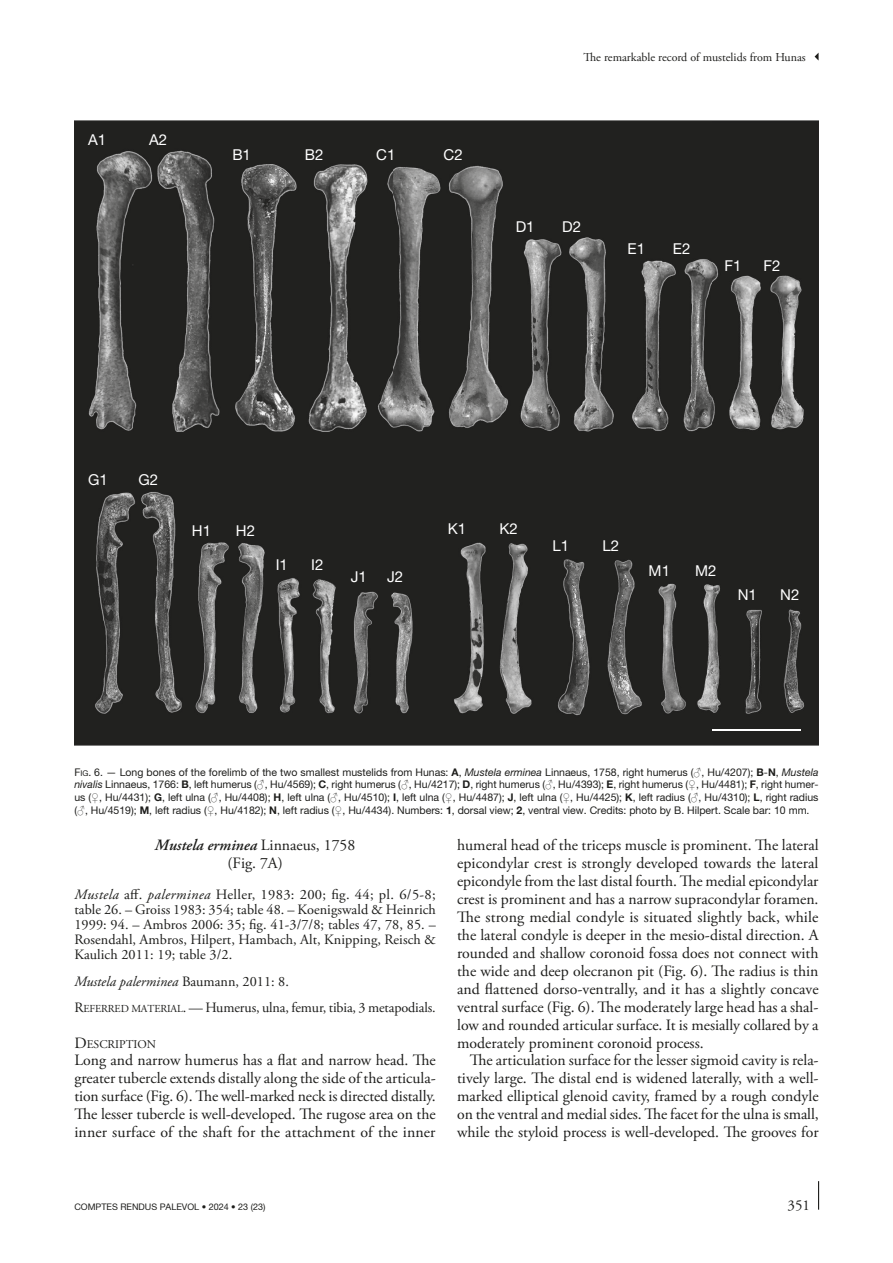
<style>
.page{position:relative;width:893px;height:1263px;background:#fff}
.page>*{position:absolute;margin:0;border:0;box-sizing:border-box;transform-origin:0 0}
.Texte_courant_1er_para{font:15.75px/18px "Adobe Garamond Pro";color:#1d1d1b;text-align:justify}
.Texte_courant_Suite{font:15.75px/18px "Adobe Garamond Pro";color:#1d1d1b;text-align:justify}
.Systématique_Ss-titre_isolé{font:15.75px/18px "Adobe Garamond Pro";color:#1d1d1b;text-align:center}
.t1{font:15px "Helvetica Neue";color:#fff}
.t2{font:15px "Adobe Garamond Pro";color:#1d1d1b}
.Synonymie{font:14.25px/14.9px "Adobe Garamond Pro";letter-spacing:.005em;color:#1d1d1b;text-align:justify}
.Matériel-diagnose{font:14.25px "Adobe Garamond Pro";letter-spacing:-.01em;color:#1d1d1b}
.Synonymie-2{font:italic 14.25px "Adobe Garamond Pro";color:#1d1d1b}
.t3{font:12px "Adobe Garamond Pro";color:#1d1d1b}
.Titre_2{font:11.85px "Adobe Garamond";color:#1d1d1b}
.t4{font:10.5px/12.8px "Helvetica Neue";color:#1d1d1b;text-align:justify}
.t5{font:9px "Helvetica Neue";color:#1d1d1b}
.s1{font-style:inherit}
.s2{font-size:7.8px}
.s3{font-weight:700}
.s4{font-style:italic}
.s5{font-family:"Arial"}
.s6{font-weight:600;font-style:italic}
.s7{font-style:normal}
.s8{font-family:"Adobe Garamond"}
.s9{font-family:"Adobe Garamond";font-size:10.65px}
.s10{font-size:15.75px}
</style>
<div class="page">
<svg style="left:818px;top:1181px;width:1px;height:29px"></svg>
<svg style="left:815px;top:53px;width:4px;height:8px"></svg>
<img style="left:74px;top:121px;width:745px;height:624px">
<hr style="left:712px;top:729px;width:89px;height:2px;background:#fff">
<p class="t1" style="left:88px;top:130px;width:20px">A1</p>
<p class="t1" style="left:149px;top:130px;width:20px">A2</p>
<p class="t1" style="left:232px;top:145px;width:20px">B1</p>
<p class="t1" style="left:305px;top:145px;width:20px">B2</p>
<p class="t1" style="left:376px;top:145px;width:21px">C1</p>
<p class="t1" style="left:443px;top:145px;width:21px">C2</p>
<p class="t3" style="left:583px;top:50px;width:224px">The remarkable record of mustelids from Hunas</p>
<p class="t1" style="left:516px;top:217px;width:20px">D1</p>
<p class="t1" style="left:562px;top:217px;width:20px">D2</p>
<p class="t1" style="left:628px;top:240px;width:19px">E1</p>
<p class="t1" style="left:673px;top:240px;width:19px">E2</p>
<p class="t1" style="left:724px;top:256px;width:18px">F1</p>
<p class="t1" style="left:763px;top:256px;width:18px">F2</p>
<p class="t1" style="left:88px;top:470px;width:21px">G1</p>
<p class="t1" style="left:138px;top:470px;width:21px">G2</p>
<p class="t1" style="left:192px;top:521px;width:21px">H1</p>
<p class="t1" style="left:236px;top:521px;width:21px">H2</p>
<p class="t1" style="left:276px;top:556px;width:14px">I1</p>
<p class="t1" style="left:311px;top:556px;width:14px">I2</p>
<p class="t1" style="left:351px;top:568px;width:18px">J1</p>
<p class="t1" style="left:387px;top:568px;width:18px">J2</p>
<p class="t1" style="left:448px;top:520px;width:20px">K1</p>
<p class="t1" style="left:499px;top:520px;width:20px">K2</p>
<p class="t1" style="left:552px;top:536px;width:18px">L1</p>
<p class="t1" style="left:603px;top:536px;width:18px">L2</p>
<p class="t1" style="left:649px;top:562px;width:23px">M1</p>
<p class="t1" style="left:695px;top:562px;width:23px">M2</p>
<p class="t1" style="left:738px;top:586px;width:21px">N1</p>
<p class="t1" style="left:780px;top:586px;width:21px">N2</p>
<p class="t4" style="left:74px;top:765px;width:746px"><span class="s1">F</span><span class="s2">ig</span><span class="s1">. 6</span>. — Long bones of the forelimb of the two smallest mustelids from Hunas: <span class="s3">A</span>, <span class="s4">Mustela erminea</span> Linnaeus, 1758, right humerus (<span class="s5">♂</span>, Hu/4207); <span class="s3">B</span>-<span class="s3">N</span>, <span class="s4">Mustela nivalis</span> Linnaeus, 1766: <span class="s3">B</span>, left humerus (<span class="s5">♂</span>, Hu/4569); <span class="s3">C</span>, right humerus (<span class="s5">♂</span>, Hu/4217); <span class="s3">D</span>, right humerus (<span class="s5">♂</span>, Hu/4393); <span class="s3">E</span>, right humerus (<span class="s5">♀</span>, Hu/4481); <span class="s3">F</span>, right humer&shy;us (<span class="s5">♀</span>, Hu/4431); <span class="s3">G</span>, left ulna (<span class="s5">♂</span>, Hu/4408); <span class="s3">H</span>, left ulna (<span class="s5">♂</span>, Hu/4510); <span class="s3">I</span>, left ulna (<span class="s5">♀</span>, Hu/4487); <span class="s3">J</span>, left ulna (<span class="s5">♀</span>, Hu/4425); <span class="s3">K</span>, left radius (<span class="s5">♂</span>, Hu/4310); <span class="s3">L</span>, right radius (<span class="s5">♂</span>, Hu/4519); <span class="s3">M</span>, left radius (<span class="s5">♀</span>, Hu/4182); <span class="s3">N</span>, left radius (<span class="s5">♀</span>, Hu/4434). Numbers: <span class="s3">1</span>, dorsal view; <span class="s3">2</span>, ventral view. Credits: photo by B. Hilpert. Scale bar: 10 mm.</p>
<p class="Systématique_Ss-titre_isolé" style="left:155px;top:837px;width:202px"><span class="s6">Mustela erminea</span> Linnaeus, 1758 (Fig. 7A)</p>
<p class="Synonymie" style="left:74px;top:888px;width:363px"><span class="s4">Mustela</span> aff. <span class="s4">palerminea</span> Heller, 1983: 200; fig. 44; pl. 6/5-8; table 26. – Groiss 1983: 354; table 48. – Koenigswald &amp; Heinrich 1999: 94. – Ambros 2006: 35; fig. 41-3/7/8; tables 47, 78, 85. – Rosendahl, Ambros, Hilpert, Hambach, Alt, Knipping, Reisch &amp; Kaulich 2011: 19; table 3/2.</p>
<p class="Synonymie-2" style="left:74px;top:972px;width:216px">Mustela palerminea <span class="s7">Baumann, 2011: 8.</span></p>
<p class="Matériel-diagnose" style="left:74px;top:999px;width:363px"><span class="s8">R</span><span class="s9">EFERRED MATERIAL</span>. — Humerus, ulna, femur, tibia, 3 metapodials.</p>
<p class="Titre_2" style="left:74px;top:1037px;width:83px"><span class="s10">D</span>ESCRIPTION</p>
<p class="Texte_courant_1er_para" style="left:74px;top:1052px;width:363px">Long and narrow humerus has a flat and narrow head. The greater tubercle extends distally along the side of the articula&shy;tion surface (Fig. 6). The well-marked neck is directed distally.<br>The lesser tubercle is well-developed. The rugose area on the inner surface of the shaft for the attachment of the inner</p>
<p class="Texte_courant_1er_para" style="left:457px;top:837px;width:363px">humeral head of the triceps muscle is prominent. The lateral epicondylar crest is strongly developed towards the lateral epicondyle from the last distal fourth. The medial epicondylar crest is prominent and has a narrow supracondylar foramen.<br>The strong medial condyle is situated slightly back, while the lateral condyle is deeper in the mesio-distal direction. A rounded and shallow coronoid fossa does not connect with the wide and deep olecranon pit (Fig. 6). The radius is thin and flattened dorso-ventrally, and it has a slightly concave ventral surface (Fig. 6). The moderately large head has a shal&shy;low and rounded articular surface. It is mesially collared by a moderately prominent coronoid process.</p>
<p class="Texte_courant_Suite" style="left:457px;top:1052px;width:363px;text-indent:13px">The articulation surface for the lesser sigmoid cavity is rela&shy;tively large. The distal end is widened laterally, with a well&shy;marked elliptical glenoid cavity, framed by a rough condyle on the ventral and medial sides. The facet for the ulna is small, while the styloid process is well-developed. The grooves for</p>
<p class="t5" style="left:74px;top:1201px;width:193px">COMPTES RENDUS PALEVOL • 2024 • 23 (23)</p>
<p class="t2" style="left:788px;top:1196px;width:24px">351</p>
</div>
